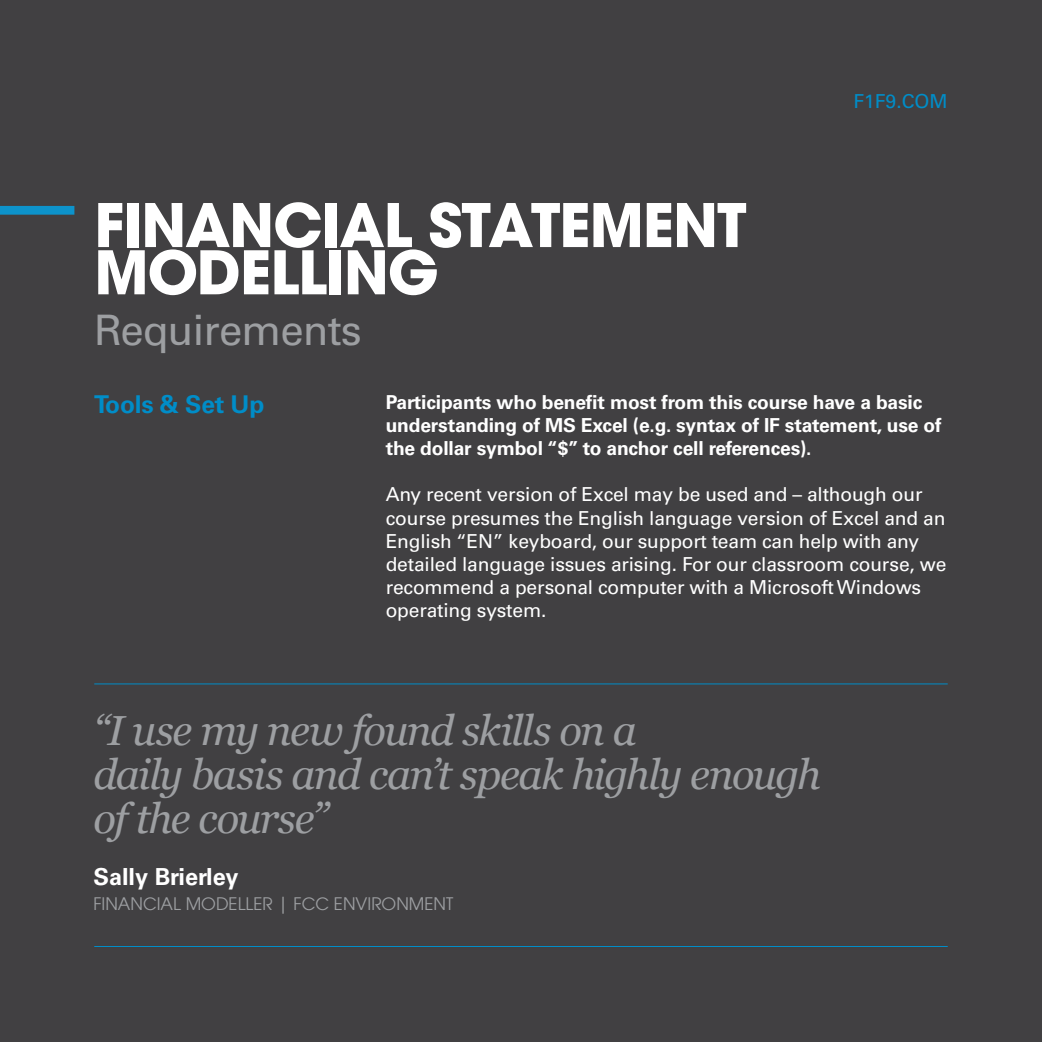
<style>
.page{position:relative;width:1042px;height:1042px;background:#414042}
.page>*{position:absolute;margin:0;border:0;box-sizing:border-box;transform-origin:0 0}
.t1{font:700 59.5px "Avant Garde";color:#fff}
.t2{font:italic 42px/43.8px "Georgia";letter-spacing:-.035em;color:#9d9fa2}
.t3{font:42px "Univers LT Std";letter-spacing:-.02em;color:#9d9fa2}
.t4{font:700 24.5px "Univers LT Std";letter-spacing:-.01em;color:#008dc8}
.t5{font:700 23.45px "Univers LT Std";color:#fff}
.t6{font:19.25px/23.1px "Univers LT Std";letter-spacing:-.01em;color:#fff}
.t7{font:700 19.25px/23.1px "Univers LT Std";letter-spacing:-.01em;color:#fff}
.t8{font:19.25px "Univers LT Std";color:#008dc8}
.t9{font:16.97px "Avant Garde";color:#9d9fa2}
</style>
<div class="page">
<hr style="left:94px;top:946px;width:853px;height:1px;background:#008dc8">
<hr style="left:94px;top:683px;width:853px;height:1px;background:#008dc8">
<div style="left:0;top:206px;width:74px;height:9px;background:#0d93cb"></div>
<h1 class="t1" style="left:94px;top:186px;width:66px">FINANCIAL</h1>
<h1 class="t1" style="left:428px;top:186px;width:70px">STATEMENT</h1>
<h1 class="t1" style="left:94px;top:234px;width:37px">MODELLIN</h1>
<h1 class="t1" style="left:388px;top:234px;width:52px">G</h1>
<h2 class="t3" style="left:94px;top:305px;width:269px">Requirements</h2>
<p class="t8" style="left:853px;top:90px;width:96px">F1F9.COM</p>
<p class="t4" style="left:94px;top:390px;width:172px">Tools &amp; Set Up</p>
<p class="t7" style="left:386px;top:391px;width:557px">Participants who benefit most from this course have a basic understanding of MS Excel (e.g. syntax of IF statement, use of the dollar symbol “$” to anchor cell references).</p>
<p class="t6" style="left:386px;top:483px;width:562px">Any recent version of Excel may be used and – although our course presumes the English language version of Excel and an English “EN” keyboard, our support team can help with any detailed language issues arising. For our classroom course, we recommend a personal computer with a Microsoft Windows operating system.</p>
<h2 class="t2" style="left:93px;top:709px;width:729px">“I use my new found skills on a<br>daily basis and can’t speak highly enough of the course”</h2>
<p class="t5" style="left:93px;top:863px;width:147px">Sally Brierley</p>
<p class="t9" style="left:93px;top:893px;width:361px">FINANCIAL MODELLER | FCC ENVIRONMENT</p>
</div>
